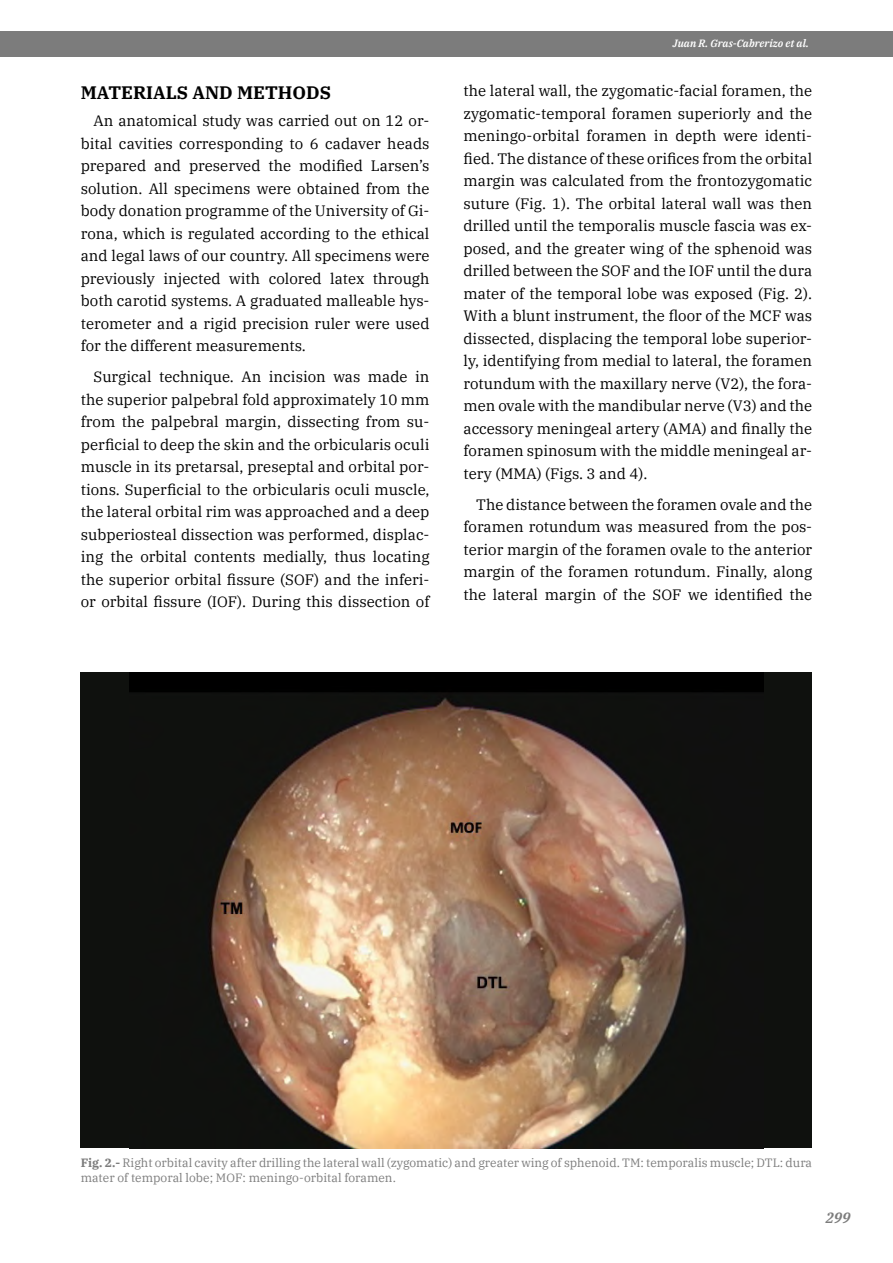
<style>
.page{position:relative;width:893px;height:1263px;background:#fff}
.page>*{position:absolute;margin:0;border:0;box-sizing:border-box;transform-origin:0 0}
.t1{font:700 18px "IBM Plex Serif";color:#000}
.t2{font:15px/22.5px "IBM Plex Serif";color:#000;text-align:justify}
.t3{font:italic 600 15px "IBM Plex Serif";color:#7c7c7c}
.t4{font:12px/15px "IBM Plex Serif";color:#7c7c7c}
.t5{font:italic 600 10.5px "IBM Plex Serif";color:#fff}
.s1{font-weight:700}
</style>
<div class="page">
<div style="left:0;top:31px;width:893px;height:25px;background:#7c7c7c"></div>
<div style="left:81px;top:672px;width:731px;height:476px;background:#0f110e"></div>
<img style="left:129px;top:672px;width:635px;height:476px">
<p class="t1" style="left:81px;top:79px;width:252px">MATERIALS AND METHODS</p>
<p class="t2" style="left:81px;top:108px;width:350px;text-indent:13px">An anatomical study was carried out on 12 or&shy;bital cavities corresponding to 6 cadaver heads prepared and preserved the modified Larsen’s solution. All specimens were obtained from the body donation programme of the University of Gi&shy;rona, which is regulated according to the ethical and legal laws of our country. All specimens were previously injected with colored latex through both carotid systems. A graduated malleable hys&shy;terometer and a rigid precision ruler were used for the different measurements.</p>
<p class="t2" style="left:81px;top:364px;width:350px;text-indent:13px">Surgical technique. An incision was made in the superior palpebral fold approximately 10 mm from the palpebral margin, dissecting from su&shy;perficial to deep the skin and the orbicularis oculi muscle in its pretarsal, preseptal and orbital por&shy;tions. Superficial to the orbicularis oculi muscle, the lateral orbital rim was approached and a deep subperiosteal dissection was performed, displac&shy;ing the orbital contents medially, thus locating the superior orbital fissure (SOF) and the inferi&shy;or orbital fissure (IOF). During this dissection of</p>
<p class="t5" style="left:673px;top:35px;width:138px">Juan R. Gras-Cabrerizo et al.</p>
<p class="t2" style="left:463px;top:78px;width:350px">the lateral wall, the zygomatic-facial foramen, the zygomatic-temporal foramen superiorly and the meningo-orbital foramen in depth were identi&shy;fied. The distance of these orifices from the orbital margin was calculated from the frontozygomatic suture (Fig. 1). The orbital lateral wall was then drilled until the temporalis muscle fascia was ex&shy;posed, and the greater wing of the sphenoid was drilled between the SOF and the IOF until the dura mater of the temporal lobe was exposed (Fig. 2).<br>With a blunt instrument, the floor of the MCF was dissected, displacing the temporal lobe superior&shy;ly, identifying from medial to lateral, the foramen rotundum with the maxillary nerve (V2), the fora&shy;men ovale with the mandibular nerve (V3) and the accessory meningeal artery (AMA) and finally the foramen spinosum with the middle meningeal ar&shy;tery (MMA) (Figs. 3 and 4).</p>
<p class="t2" style="left:463px;top:492px;width:350px;text-indent:13px">The distance between the foramen ovale and the foramen rotundum was measured from the pos&shy;terior margin of the foramen ovale to the anterior margin of the foramen rotundum. Finally, along the lateral margin of the SOF we identified the</p>
<p class="t4" style="left:81px;top:1154px;width:733px"><span class="s1">Fig. 2.-</span> Right orbital cavity after drilling the lateral wall (zygomatic) and greater wing of sphenoid. TM: temporalis muscle; DTL: dura mater of temporal lobe; MOF: meningo-orbital foramen.</p>
<p class="t3" style="left:826px;top:1206px;width:26px">299</p>
</div>
